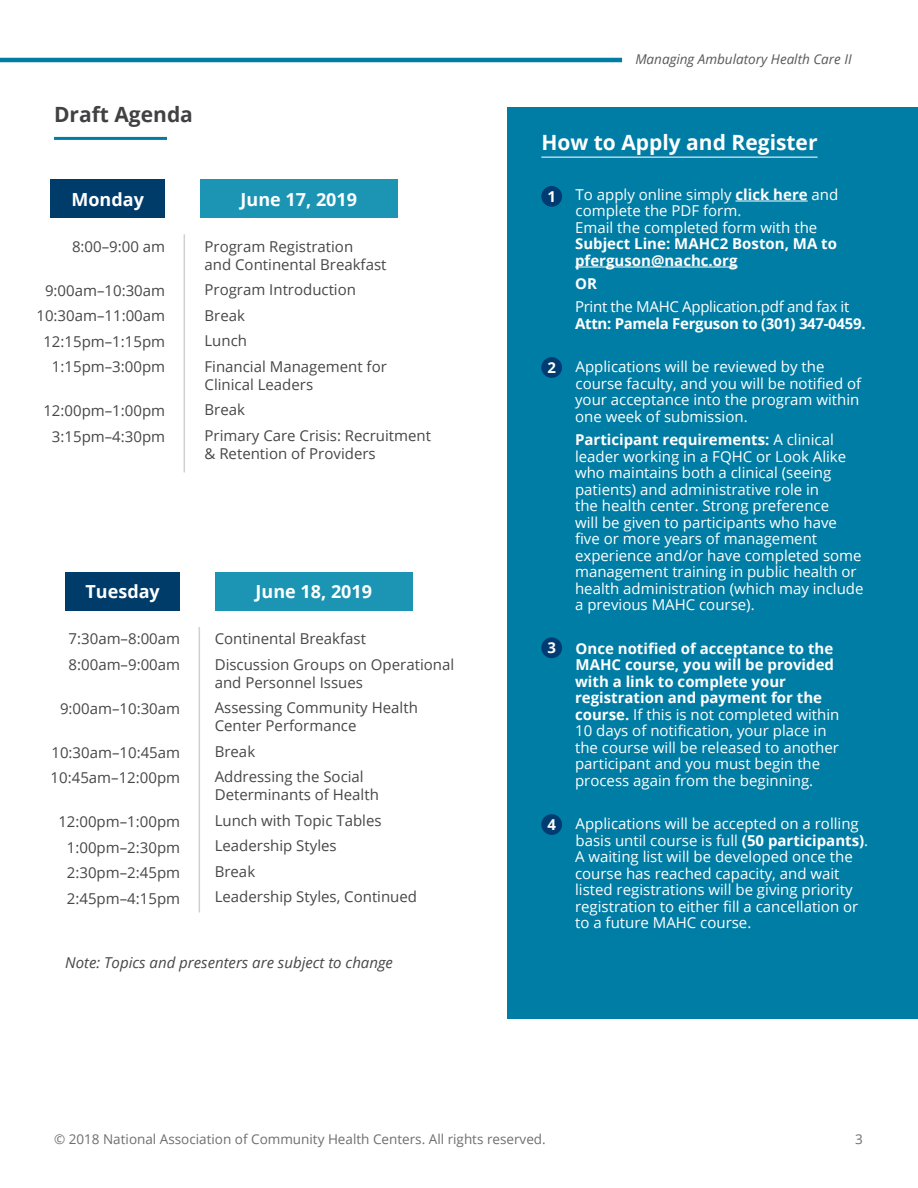
<style>
.page{position:relative;width:918px;height:1188px;background:#fff}
.page>*{position:absolute;margin:0;border:0;box-sizing:border-box;transform-origin:0 0}
.t1{font:700 21px "Open Sans";color:#fff}
.t2{font:700 21px "Open Sans";color:#414042}
.t3{font:700 18px "Open Sans";color:#fff}
.t4{font:15px/16.5px "Open Sans";color:#fff}
.t5{font:15px/25.5px "Open Sans";color:#474749}
.t6{font:700 15px/16.5px "Open Sans";color:#fff}
.t7{font:italic 15px "Open Sans";color:#474749}
.t8{font:15px "Open Sans";letter-spacing:-.02em;color:#fff}
.t9{font:700 15px "Open Sans";letter-spacing:-.02em;color:#fff}
.t10{font:13.5px "Open Sans";color:#6d6e71}
.t11{font:italic 13.5px "Open Sans";color:#58595b}
.s1{font-weight:700}
</style>
<div class="page">
<hr style="left:0;top:58px;width:622px;height:4px;background:#007da5">
<hr style="left:54px;top:137px;width:113px;height:3px;background:#007da5">
<div style="left:50px;top:179px;width:115px;height:39px;background:#003c6a"></div>
<div style="left:65px;top:572px;width:115px;height:39px;background:#003c6a"></div>
<div style="left:200px;top:179px;width:198px;height:39px;background:#1b95b3"></div>
<div style="left:215px;top:572px;width:198px;height:39px;background:#1b95b3"></div>
<hr style="left:184px;top:234px;width:1px;height:238px;background:#cfd1d2">
<hr style="left:199px;top:627px;width:1px;height:285px;background:#cfd1d2">
<div style="left:508px;top:107px;width:410px;height:911px;background:#007da5"></div>
<hr style="left:541px;top:157px;width:277px;height:1px;background:#fff">
<hr style="left:736px;top:201px;width:72px;height:1px;background:#fff">
<hr style="left:575px;top:267px;width:163px;height:1px;background:#fff">
<div style="left:541px;top:186px;width:21px;height:21px;background:#003b71;border-radius:50%"></div>
<div style="left:541px;top:357px;width:21px;height:21px;background:#003b71;border-radius:50%"></div>
<div style="left:541px;top:637px;width:21px;height:21px;background:#003b71;border-radius:50%"></div>
<div style="left:541px;top:814px;width:21px;height:21px;background:#003b71;border-radius:50%"></div>
<h1 class="t2" style="left:54px;top:99px;width:140px">Draft Agenda</h1>
<p class="t3" style="left:72px;top:186px;width:74px">Monday</p>
<p class="t5" style="left:72px;top:233px;width:95px">8:00–9:00 am</p>
<p class="t5" style="left:36px;top:277px;width:130px;text-align:right">9:00am–10:30am<br>10:30am–11:00am<br>12:15pm–1:15pm<br>1:15pm–3:00pm</p>
<p class="t5" style="left:43px;top:398px;width:123px;text-align:center">12:00pm–1:00pm<br>3:15pm–4:30pm</p>
<p class="t3" style="left:241px;top:186px;width:118px">June 17, 2019</p>
<p class="t5" style="left:205px;top:237px;width:183px;line-height:18px">Program Registration<br>and Continental Breakfast</p>
<p class="t5" style="left:205px;top:277px;width:184px">Program Introduction<br>Break<br>Lunch<br>Financial Management for</p>
<p class="t5" style="left:205px;top:371px;width:228px">Clinical Leaders<br>Break<br>Primary Care Crisis: Recruitment</p>
<p class="t5" style="left:205px;top:440px;width:173px">&amp; Retention of Providers</p>
<p class="t3" style="left:86px;top:579px;width:76px">Tuesday</p>
<p class="t5" style="left:69px;top:626px;width:113px">7:30am–8:00am<br>8:00am–9:00am</p>
<p class="t5" style="left:60px;top:695px;width:122px">9:00am–10:30am</p>
<p class="t5" style="left:51px;top:739px;width:131px">10:30am–10:45am<br>10:45am–12:00pm</p>
<p class="t5" style="left:58px;top:809px;width:123px;text-align:center">12:00pm–1:00pm<br>1:00pm–2:30pm<br>2:30pm–2:45pm<br>2:45pm–4:15pm</p>
<p class="t3" style="left:256px;top:579px;width:118px">June 18, 2019</p>
<p class="t5" style="left:215px;top:626px;width:241px">Continental Breakfast<br>Discussion Groups on Operational</p>
<p class="t5" style="left:215px;top:669px;width:205px">and Personnel Issues<br>Assessing Community Health</p>
<p class="t5" style="left:215px;top:713px;width:151px">Center Performance<br>Break<br>Addressing the Social</p>
<p class="t5" style="left:215px;top:782px;width:204px">Determinants of Health<br>Lunch with Topic Tables<br>Leadership Styles<br>Break<br>Leadership Styles, Continued</p>
<p class="t7" style="left:65px;top:952px;width:329px">Note: Topics and presenters are subject to change</p>
<p class="t11" style="left:635px;top:50px;width:218px">Managing Ambulatory Health Care II</p>
<h1 class="t1" style="left:541px;top:127px;width:278px">How to Apply and Register</h1>
<p class="t4" style="left:575px;top:186px;width:265px">To apply online simply <span class="s1">click here</span> and complete the PDF form.<br>Email the completed form with the</p>
<p class="t6" style="left:575px;top:235px;width:264px">Subject Line: MAHC2 Boston, MA to pferguson@nachc.org</p>
<p class="t6" style="left:575px;top:275px;width:23px">OR</p>
<p class="t8" style="left:575px;top:297px;width:276px">Print the MAHC Application.pdf and fax it</p>
<p class="t9" style="left:575px;top:313px;width:292px">Attn: Pamela Ferguson to (301) 347-0459.</p>
<p class="t4" style="left:575px;top:358px;width:288px">Applications will be reviewed by the course faculty, and you will be notified of your acceptance into the program within one week of submission.</p>
<p class="t4" style="left:575px;top:431px;width:290px"><span class="s1">Participant requirements:</span> A clinical leader working in a FQHC or Look Alike who maintains both a clinical (seeing patients) and administrative role in<br>the health center. Strong preference<br>will be given to participants who have five or more years of management experience and/or have completed some management training in public health or health administration (which may include a previous MAHC course).</p>
<p class="t4" style="left:575px;top:640px;width:266px"><span class="s1">Once notified of acceptance to the MAHC course, you will be provided with a link to complete your registration and payment for the course.</span> If this is not completed within 10 days of notification, your place in the course will be released to another participant and you must begin the process again from the beginning.</p>
<p class="t4" style="left:575px;top:815px;width:295px">Applications will be accepted on a rolling basis until course is full <span class="s1">(50 participants)</span>.<br>A waiting list will be developed once the course has reached capacity, and wait listed registrations will be giving priority registration to either fill a cancellation or to a future MAHC course.</p>
<p class="t6" style="left:547px;top:188px;width:10px">1</p>
<p class="t6" style="left:547px;top:359px;width:10px">2</p>
<p class="t6" style="left:547px;top:639px;width:10px">3</p>
<p class="t6" style="left:547px;top:816px;width:10px">4</p>
<p class="t10" style="left:54px;top:1130px;width:493px">© 2018 National Association of Community Health Centers. All rights reserved.</p>
<p class="t10" style="left:855px;top:1130px;width:9px">3</p>
</div>
